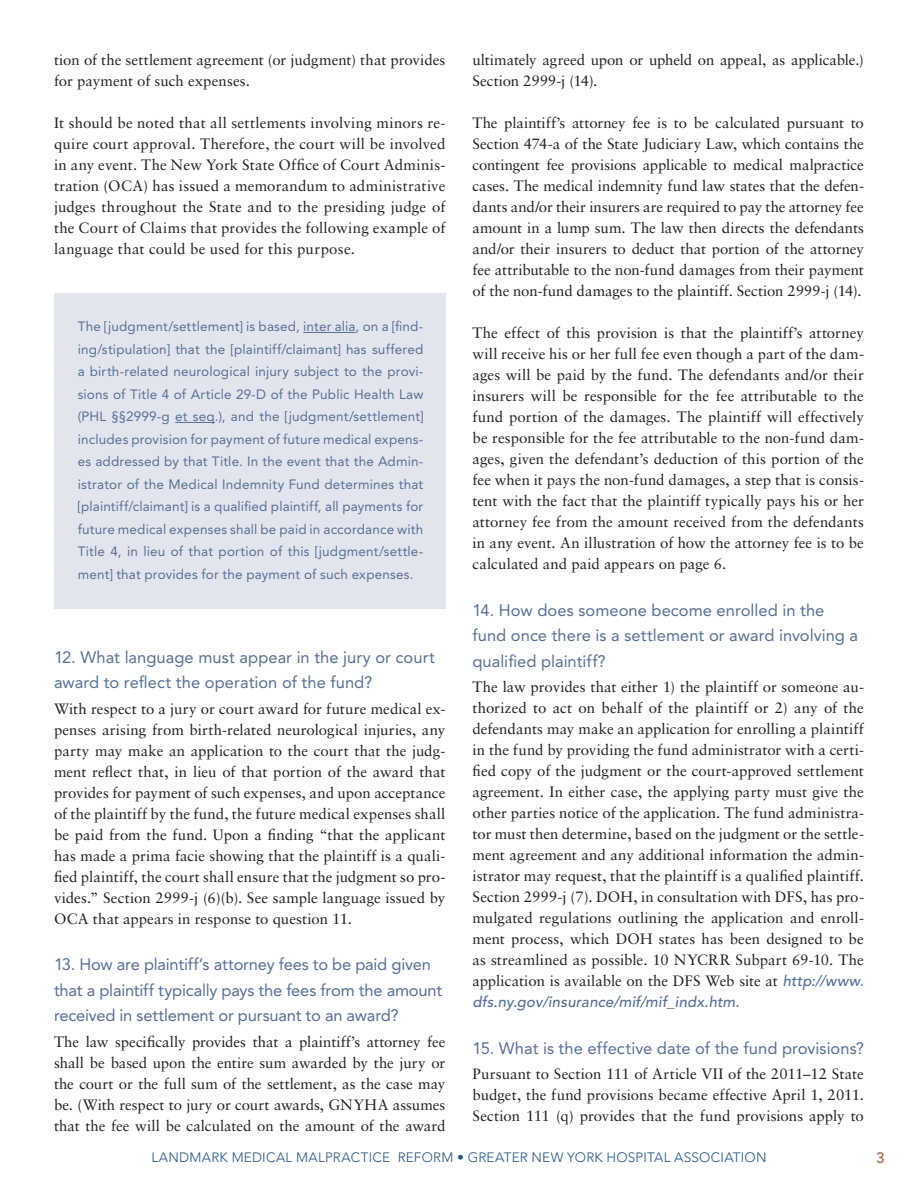
<style>
.page{position:relative;width:918px;height:1188px;background:#fff}
.page>*{position:absolute;margin:0;border:0;box-sizing:border-box;transform-origin:0 0}
.t1{font:16.5px/25.5px "Avenir LT Std";color:#577095}
.t2{font:15px/21px "Sabon LT Std";color:#231f20;text-align:justify}
.t3{font:italic 500 15px "Avenir LT Std";letter-spacing:.01em;color:#577095}
.t4{font:500 15px "Avenir LT Std";color:#a3623d}
.t5{font:13.5px/22.5px "Avenir LT Std";letter-spacing:.01em;color:#577095;text-align:justify}
.t6{font:300 13.5px "Avenir LT Std";letter-spacing:.015em;color:#275684}
.s1{font-family:"Avenir LT Std";font-weight:500;font-style:italic;color:#577095}
</style>
<div class="page">
<div style="left:54px;top:294px;width:392px;height:315px;background:#e2e5ed"></div>
<hr style="left:303px;top:332px;width:53px;height:1px;background:#577095">
<hr style="left:175px;top:422px;width:40px;height:1px;background:#577095">
<p class="t2" style="left:54px;top:50px;width:393px">tion of the settlement agreement (or judgment) that provides for payment of such expenses.</p>
<p class="t2" style="left:54px;top:113px;width:393px">It should be noted that all settlements involving minors re&shy;quire court approval. Therefore, the court will be involved in any event. The New York State Office of Court Adminis&shy;tration (OCA) has issued a memorandum to administrative judges throughout the State and to the presiding judge of the Court of Claims that provides the following example of language that could be used for this purpose.</p>
<p class="t5" style="left:78px;top:315px;width:347px">The [judgment/settlement] is based, inter alia, on a [find&shy;ing/stipulation] that the [plaintiff/claimant] has suffered a birth-related neurological injury subject to the provi&shy;sions of Title 4 of Article 29-D of the Public Health Law (PHL §§2999-g et seq.), and the [judgment/settlement] includes provision for payment of future medical expens&shy;es addressed by that Title. In the event that the Admin&shy;istrator of the Medical Indemnity Fund determines that [plaintiff/claimant] is a qualified plaintiff, all payments for future medical expenses shall be paid in accordance with Title 4, in lieu of that portion of this [judgment/settle&shy;ment] that provides for the payment of such expenses.</p>
<p class="t1" style="left:54px;top:644px;width:382px">12. What language must appear in the jury or court award to reflect the operation of the fund?</p>
<p class="t2" style="left:54px;top:698px;width:393px">With respect to a jury or court award for future medical ex&shy;penses arising from birth-related neurological injuries, any party may make an application to the court that the judg&shy;ment reflect that, in lieu of that portion of the award that provides for payment of such expenses, and upon acceptance of the plaintiff by the fund, the future medical expenses shall be paid from the fund. Upon a finding “that the applicant has made a prima facie showing that the plaintiff is a quali&shy;fied plaintiff, the court shall ensure that the judgment so pro&shy;vides.” Section 2999-j (6)(b). See sample language issued by OCA that appears in response to question 11.</p>
<p class="t1" style="left:54px;top:952px;width:390px">13. How are plaintiff’s attorney fees to be paid given that a plaintiff typically pays the fees from the amount received in settlement or pursuant to an award?</p>
<p class="t2" style="left:54px;top:1031px;width:393px">The law specifically provides that a plaintiff’s attorney fee shall be based upon the entire sum awarded by the jury or the court or the full sum of the settlement, as the case may be. (With respect to jury or court awards, GNYHA assumes that the fee will be calculated on the amount of the award</p>
<p class="t2" style="left:472px;top:50px;width:393px">ultimately agreed upon or upheld on appeal, as applicable.)<br>Section 2999-j (14).</p>
<p class="t2" style="left:472px;top:113px;width:393px">The plaintiff’s attorney fee is to be calculated pursuant to Section 474-a of the State Judiciary Law, which contains the contingent fee provisions applicable to medical malpractice cases. The medical indemnity fund law states that the defen&shy;dants and/or their insurers are required to pay the attorney fee amount in a lump sum. The law then directs the defendants and/or their insurers to deduct that portion of the attorney fee attributable to the non-fund damages from their payment of the non-fund damages to the plaintiff. Section 2999-j (14).</p>
<p class="t2" style="left:472px;top:323px;width:393px">The effect of this provision is that the plaintiff’s attorney will receive his or her full fee even though a part of the dam&shy;ages will be paid by the fund. The defendants and/or their insurers will be responsible for the fee attributable to the fund portion of the damages. The plaintiff will effectively be responsible for the fee attributable to the non-fund dam&shy;ages, given the defendant’s deduction of this portion of the fee when it pays the non-fund damages, a step that is consis&shy;tent with the fact that the plaintiff typically pays his or her attorney fee from the amount received from the defendants in any event. An illustration of how the attorney fee is to be calculated and paid appears on page 6.</p>
<p class="t1" style="left:472px;top:598px;width:387px">14. How does someone become enrolled in the fund once there is a settlement or award involving a qualified plaintiff?</p>
<p class="t2" style="left:472px;top:677px;width:393px">The law provides that either 1) the plaintiff or someone au&shy;thorized to act on behalf of the plaintiff or 2) any of the defendants may make an application for enrolling a plaintiff in the fund by providing the fund administrator with a certi&shy;fied copy of the judgment or the court-approved settlement agreement. In either case, the applying party must give the other parties notice of the application. The fund administra&shy;tor must then determine, based on the judgment or the settle&shy;ment agreement and any additional information the admin&shy;istrator may request, that the plaintiff is a qualified plaintiff.<br>Section 2999-j (7). DOH, in consultation with DFS, has pro&shy;mulgated regulations outlining the application and enroll&shy;ment process, which DOH states has been designed to be as streamlined as possible. 10 NYCRR Subpart 69-10. The application is available on the DFS Web site at <span class="s1">http://www.</span></p>
<p class="t3" style="left:472px;top:994px;width:269px">dfs.ny.gov/insurance/mif/mif_indx.htm.</p>
<p class="t1" style="left:472px;top:1036px;width:393px">15. What is the effective date of the fund provisions?</p>
<p class="t2" style="left:472px;top:1064px;width:393px">Pursuant to Section 111 of Article VII of the 2011–12 State budget, the fund provisions became effective April 1, 2011.<br>Section 111 (q) provides that the fund provisions apply to</p>
<p class="t6" style="left:151px;top:1150px;width:192px">LANDMARK MEDICAL MALPRAC</p>
<p class="t6" style="left:361px;top:1150px;width:16px">TICE</p>
<p class="t6" style="left:398px;top:1150px;width:188px">REFORM • GREATER NEW YORK</p>
<p class="t6" style="left:607px;top:1150px;width:103px">HOSPITAL ASSOCIA</p>
<p class="t6" style="left:733px;top:1150px;width:17px">TION</p>
<p class="t4" style="left:876px;top:1149px;width:10px">3</p>
</div>
